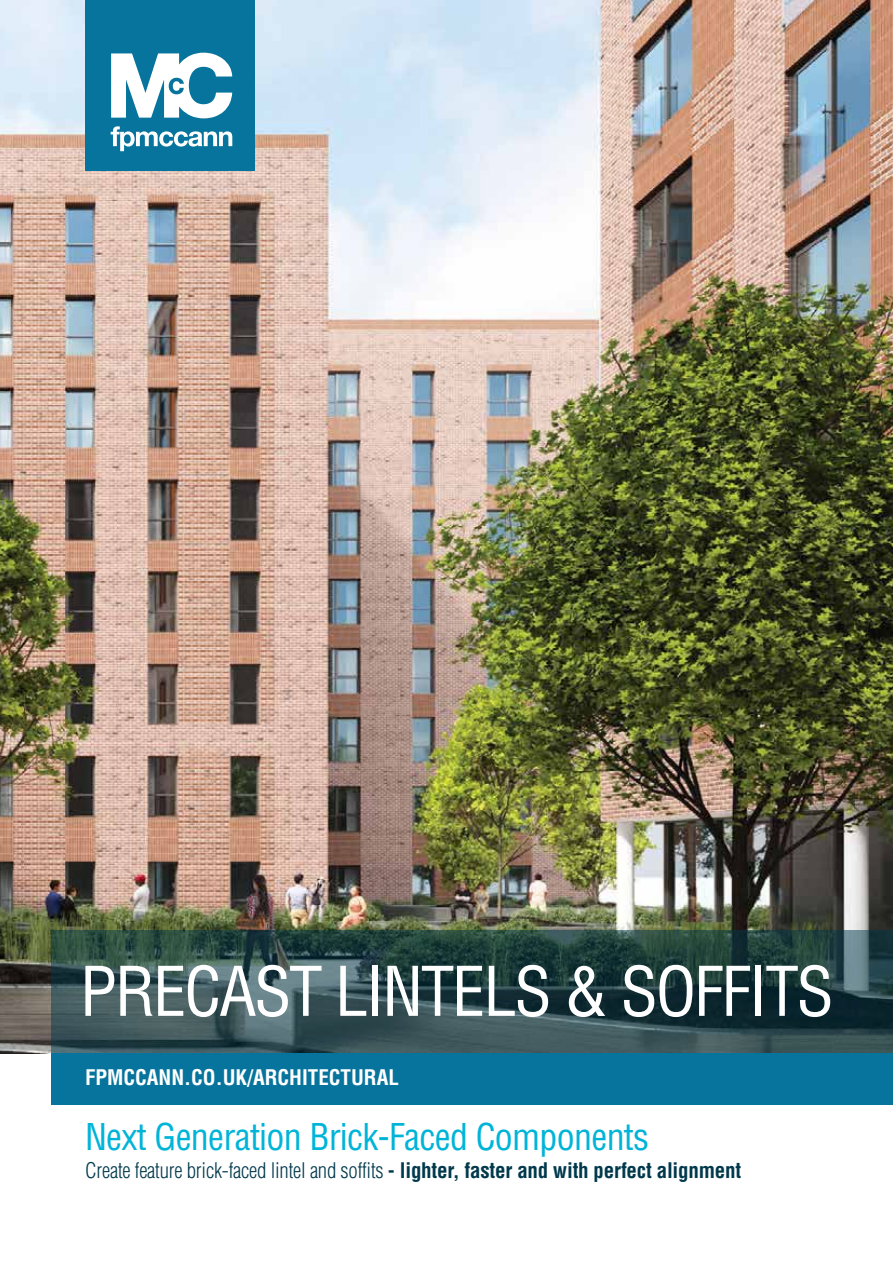
<style>
.page{position:relative;width:893px;height:1263px;background:#fff}
.page>*{position:absolute;margin:0;border:0;box-sizing:border-box;transform-origin:0 0}
.t1{font:condensed 66.75px "Helvetica";letter-spacing:-.035em;color:#fff}
.t2{font:condensed 36px "Helvetica";letter-spacing:-.02em;color:#00b4d8}
.t3{font:300 condensed 21px "Helvetica";letter-spacing:-.01em;color:#00394c}
.t4{font:700 condensed 21px "Helvetica";color:#fff}
.s1{font-weight:700}
</style>
<div class="page">
<img style="left:0;top:0;width:893px;height:1053px">
<svg style="left:51px;top:930px;width:842px;height:123px;background:#2e4a4c"></svg>
<div style="left:51px;top:1053px;width:842px;height:51px;background:#06749c"></div>
<div style="left:85px;top:0;width:170px;height:170px;background:#06749c"></div>
<svg style="left:111px;top:126px;width:121px;height:25px"></svg>
<svg style="left:111px;top:53px;width:121px;height:65px"></svg>
<h1 class="t1" style="left:80px;top:950px;width:755px">PRECAST LINTELS &amp; SOFFITS</h1>
<p class="t4" style="left:85px;top:1064px;width:315px">FPMCCANN.CO.UK/ARCHITECTURAL</p>
<h2 class="t2" style="left:85px;top:1114px;width:566px">Next Generation Brick-Faced Components</h2>
<p class="t3" style="left:85px;top:1157px;width:658px">Create feature brick-faced lintel and soffits <span class="s1">- lighter, faster and with perfect alignment</span></p>
</div>
